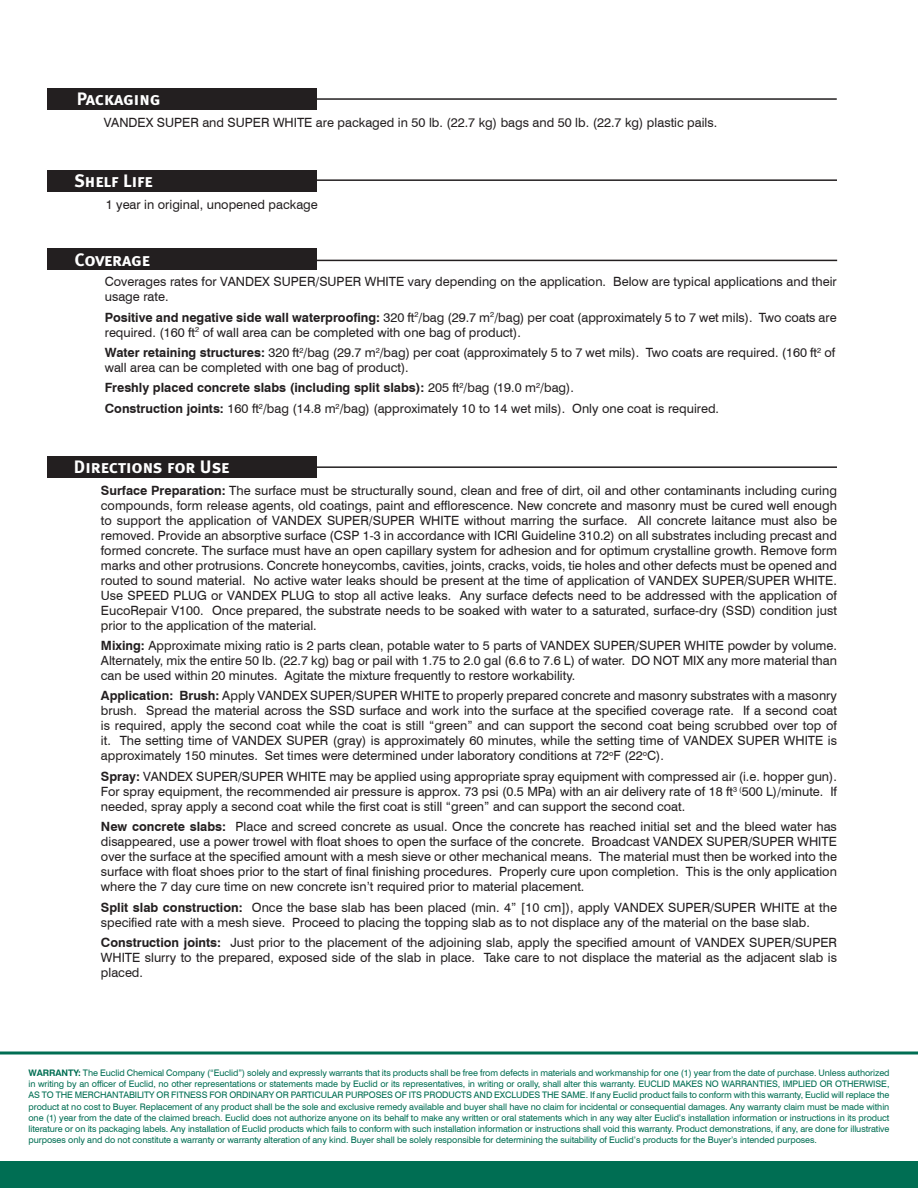
<style>
.page{position:relative;width:918px;height:1188px;background:#fff}
.page>*{position:absolute;margin:0;border:0;box-sizing:border-box;transform-origin:0 0}
.SubHeading{font:18px "Meta Bold Caps";color:#fff}
.Body_Copy{font:12.75px/15px "Swiss 721 BT";color:#231f20;text-align:justify}
.Body_Copy-2{font:700 12.75px "Swiss 721 BT";color:#231f20}
.Technical_Tabs{font:12.75px "Swiss 721 BT";color:#231f20}
.t1{font:9px/11.2px "Swiss 721 BT";letter-spacing:-.01em;color:#006e53;text-align:justify}
.s1{font-weight:700}
.s2{font-weight:400}
</style>
<div class="page">
<div style="left:0;top:1161px;width:918px;height:27px;background:#006e53"></div>
<hr style="left:0;top:1052px;width:918px;height:2px;background:#006e53">
<div style="left:47px;top:457px;width:270px;height:21px;background:#231f20"></div>
<hr style="left:306px;top:466px;width:531px;height:2px;background:#231f20">
<div style="left:47px;top:249px;width:270px;height:21px;background:#231f20"></div>
<hr style="left:308px;top:260px;width:529px;height:1px;background:#231f20">
<div style="left:47px;top:171px;width:270px;height:21px;background:#231f20"></div>
<hr style="left:306px;top:179px;width:531px;height:2px;background:#231f20">
<div style="left:47px;top:88px;width:270px;height:21px;background:#231f20"></div>
<hr style="left:308px;top:98px;width:529px;height:2px;background:#231f20">
<p class="SubHeading" style="left:77px;top:88px;width:85px">Packaging</p>
<p class="Body_Copy" style="left:104px;top:115px;width:615px">VANDEX SUPER and SUPER WHITE are packaged in 50 lb. (22.7 kg) bags and 50 lb. (22.7 kg) plastic pails.</p>
<p class="SubHeading" style="left:74px;top:171px;width:80px">Shelf Life</p>
<p class="Technical_Tabs" style="left:106px;top:197px;width:214px">1 year in original, unopened package</p>
<p class="SubHeading" style="left:75px;top:249px;width:77px">Coverage</p>
<p class="Body_Copy" style="left:105px;top:274px;width:734px">Coverages rates for VANDEX SUPER/SUPER WHITE vary depending on the application. Below are typical applications and their usage rate.</p>
<p class="Body_Copy" style="left:105px;top:310px;width:734px"><span class="s1">Positive and negative side wall waterproofing:</span> 320 ft<sup>2</sup>/bag (29.7 m<sup>2</sup>/bag) per coat (approximately 5 to 7 wet mils). Two coats are required. (160 ft<sup>2</sup> of wall area can be completed with one bag of product).</p>
<p class="Body_Copy" style="left:105px;top:345px;width:732px"><span class="s1">Water retaining structures:</span> 320 ft<sup>2</sup>/bag (29.7 m<sup>2</sup>/bag) per coat (approximately 5 to 7 wet mils). Two coats are required. (160 ft<sup>2</sup> of wall area can be completed with one bag of product).</p>
<p class="Body_Copy-2" style="left:105px;top:380px;width:471px">Freshly placed concrete slabs (including split slabs): <span class="s2">205 ft</span><sup>2</sup><span class="s2">/bag (19.0 m</span><sup>2</sup><span class="s2">/bag).</span></p>
<p class="Body_Copy" style="left:105px;top:401px;width:616px"><span class="s1">Construction joints:</span> 160 ft<sup>2</sup>/bag (14.8 m<sup>2</sup>/bag) (approximately 10 to 14 wet mils). Only one coat is required.</p>
<p class="SubHeading" style="left:74px;top:456px;width:157px">Directions for Use</p>
<p class="Body_Copy" style="left:101px;top:483px;width:738px"><span class="s1">Surface Preparation:</span> The surface must be structurally sound, clean and free of dirt, oil and other contaminants including curing compounds, form release agents, old coatings, paint and efflorescence. New concrete and masonry must be cured well enough to support the application of VANDEX SUPER/SUPER WHITE without marring the surface. All concrete laitance must also be removed. Provide an absorptive surface (CSP 1-3 in accordance with ICRI Guideline 310.2) on all substrates including precast and formed concrete. The surface must have an open capillary system for adhesion and for optimum crystalline growth. Remove form marks and other protrusions. Concrete honeycombs, cavities, joints, cracks, voids, tie holes and other defects must be opened and routed to sound material. No active water leaks should be present at the time of application of VANDEX SUPER/SUPER WHITE.<br>Use SPEED PLUG or VANDEX PLUG to stop all active leaks. Any surface defects need to be addressed with the application of EucoRepair V100. Once prepared, the substrate needs to be soaked with water to a saturated, surface-dry (SSD) condition just prior to the application of the material.</p>
<p class="Body_Copy" style="left:101px;top:638px;width:738px"><span class="s1">Mixing:</span> Approximate mixing ratio is 2 parts clean, potable water to 5 parts of VANDEX SUPER/SUPER WHITE powder by volume.<br>Alternately, mix the entire 50 lb. (22.7 kg) bag or pail with 1.75 to 2.0 gal (6.6 to 7.6 L) of water. DO NOT MIX any more material than can be used within 20 minutes. Agitate the mixture frequently to restore workability.</p>
<p class="Body_Copy" style="left:101px;top:688px;width:738px"><span class="s1">Application: Brush:</span> Apply VANDEX SUPER/SUPER WHITE to properly prepared concrete and masonry substrates with a masonry brush. Spread the material across the SSD surface and work into the surface at the specified coverage rate. If a second coat is required, apply the second coat while the coat is still “green” and can support the second coat being scrubbed over top of it. The setting time of VANDEX SUPER (gray) is approximately 60 minutes, while the setting time of VANDEX SUPER WHITE is approximately 150 minutes. Set times were determined under laboratory conditions at 72<sup>o</sup>F (22<sup>o</sup>C).</p>
<p class="Body_Copy" style="left:101px;top:769px;width:738px"><span class="s1">Spray:</span> VANDEX SUPER/SUPER WHITE may be applied using appropriate spray equipment with compressed air (i.e. hopper gun).<br>For spray equipment, the recommended air pressure is approx. 73 psi (0.5 MPa) with an air delivery rate of 18 ft<sup>3</sup> <sup>(</sup>500 L)/minute. If needed, spray apply a second coat while the first coat is still “green” and can support the second coat.</p>
<p class="Body_Copy" style="left:101px;top:819px;width:738px"><span class="s1">New concrete slabs:</span> Place and screed concrete as usual. Once the concrete has reached initial set and the bleed water has disappeared, use a power trowel with float shoes to open the surface of the concrete. Broadcast VANDEX SUPER/SUPER WHITE over the surface at the specified amount with a mesh sieve or other mechanical means. The material must then be worked into the surface with float shoes prior to the start of final finishing procedures. Properly cure upon completion. This is the only application where the 7 day cure time on new concrete isn’t required prior to material placement.</p>
<p class="Body_Copy" style="left:101px;top:900px;width:738px"><span class="s1">Split slab construction:</span> Once the base slab has been placed (min. 4” [10 cm]), apply VANDEX SUPER/SUPER WHITE at the specified rate with a mesh sieve. Proceed to placing the topping slab as to not displace any of the material on the base slab.</p>
<p class="Body_Copy" style="left:101px;top:935px;width:738px"><span class="s1">Construction joints:</span> Just prior to the placement of the adjoining slab, apply the specified amount of VANDEX SUPER/SUPER WHITE slurry to the prepared, exposed side of the slab in place. Take care to not displace the material as the adjacent slab is placed.</p>
<p class="t1" style="left:28px;top:1067px;width:863px"><span class="s1">WARRANTY:</span> The Euclid Chemical Company (“Euclid”) solely and expressly warrants that its products shall be free from defects in materials and workmanship for one (1) year from the date of purchase. Unless authorized in writing by an officer of Euclid, no other representations or statements made by Euclid or its representatives, in writing or orally, shall alter this warranty. EUCLID MAKES NO WARRANTIES, IMPLIED OR OTHERWISE, AS TO THE MERCHANTABILITY OR FITNESS FOR ORDINARY OR PARTICULAR PURPOSES OF ITS PRODUCTS AND EXCLUDES THE SAME. If any Euclid product fails to conform with this warranty, Euclid will replace the product at no cost to Buyer. Replacement of any product shall be the sole and exclusive remedy available and buyer shall have no claim for incidental or consequential damages. Any warranty claim must be made within one (1) year from the date of the claimed breach. Euclid does not authorize anyone on its behalf to make any written or oral statements which in any way alter Euclid’s installation information or instructions in its product literature or on its packaging labels. Any installation of Euclid products which fails to conform with such installation information or instructions shall void this warranty. Product demonstrations, if any, are done for illustrative purposes only and do not constitute a warranty or warranty alteration of any kind. Buyer shall be solely responsible for determining the suitability of Euclid’s products for the Buyer’s intended purposes.</p>
</div>
